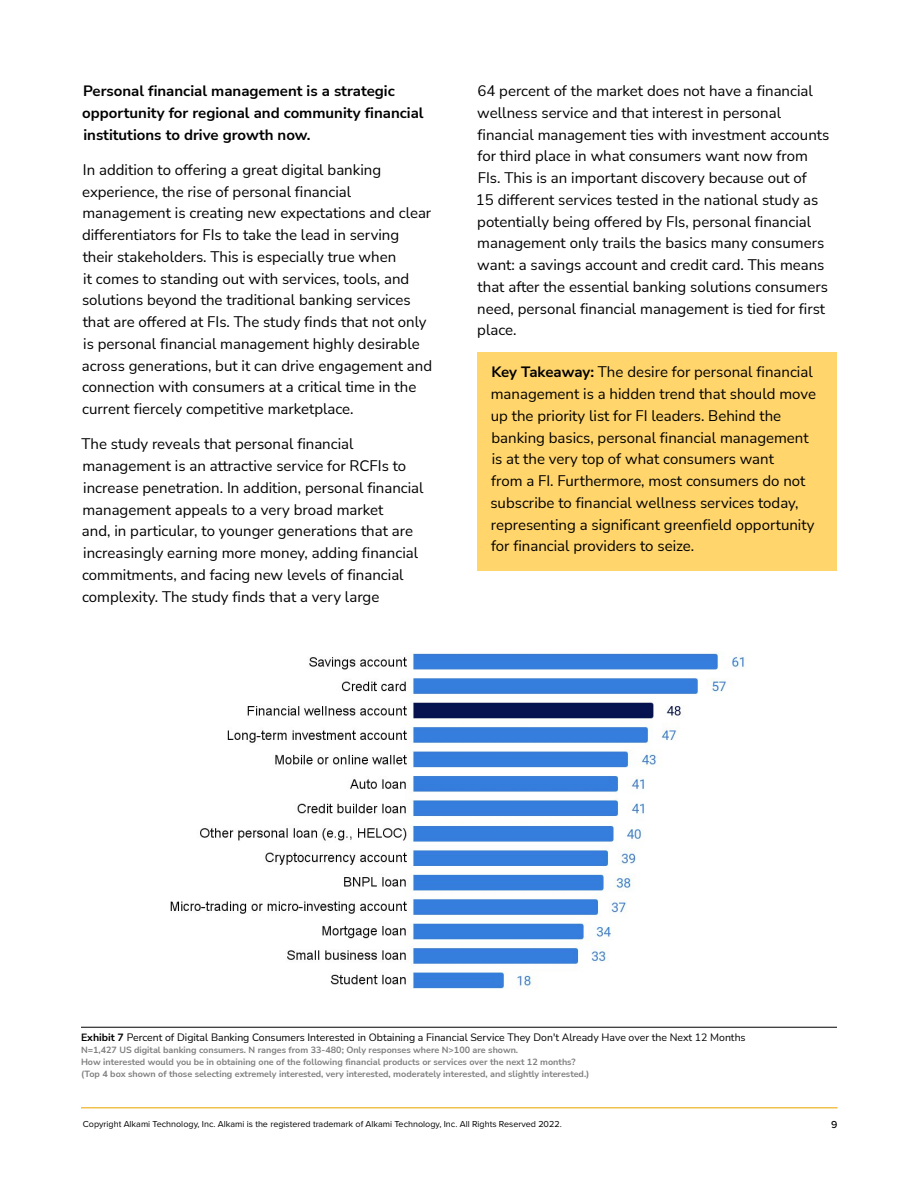
<style>
.page{position:relative;width:918px;height:1188px;background:#fff}
.page>*{position:absolute;margin:0;border:0;box-sizing:border-box;transform-origin:0 0}
.t1{font:15px/21.8px "Nunito Sans";color:#000}
.t2{font:700 15px/21.8px "Nunito Sans";color:#000}
.t3{font:10.5px "Nunito Sans";color:#000}
.t4{font:500 10.5px "Proxima Nova";color:#000}
.t5{font:700 9px/12px "Nunito Sans";color:#808080}
.t6{font:9px "Proxima Nova";color:#000}
.s1{font-weight:700}
</style>
<div class="page">
<hr style="left:81px;top:1107px;width:757px;height:1px;background:#f0c24c">
<div style="left:477px;top:352px;width:360px;height:219px;background:#ffd56c"></div>
<hr style="left:81px;top:1027px;width:756px;height:1px;background:#000">
<img style="left:170px;top:652px;width:575px;height:337px">
<p class="t2" style="left:82px;top:79px;width:343px">Personal financial management is a strategic opportunity for regional and community financial institutions to drive growth now.</p>
<p class="t1" style="left:82px;top:158px;width:352px">In addition to offering a great digital banking experience, the rise of personal financial management is creating new expectations and clear differentiators for FIs to take the lead in serving their stakeholders. This is especially true when<br>it comes to standing out with services, tools, and solutions beyond the traditional banking services that are offered at FIs. The study finds that not only is personal financial management highly desirable across generations, but it can drive engagement and connection with consumers at a critical time in the current fiercely competitive marketplace.</p>
<p class="t1" style="left:82px;top:433px;width:344px">The study reveals that personal financial management is an attractive service for RCFIs to increase penetration. In addition, personal financial management appeals to a very broad market<br>and, in particular, to younger generations that are increasingly earning more money, adding financial commitments, and facing new levels of financial complexity. The study finds that a very large</p>
<p class="t1" style="left:476px;top:79px;width:355px">64 percent of the market does not have a financial wellness service and that interest in personal financial management ties with investment accounts for third place in what consumers want now from FIs. This is an important discovery because out of<br>15 different services tested in the national study as potentially being offered by FIs, personal financial management only trails the basics many consumers want: a savings account and credit card. This means that after the essential banking solutions consumers need, personal financial management is tied for first place.</p>
<p class="t1" style="left:490px;top:361px;width:327px"><span class="s1">Key Takeaway:</span> The desire for personal financial management is a hidden trend that should move up the priority list for FI leaders. Behind the banking basics, personal financial management is at the very top of what consumers want<br>from a FI. Furthermore, most consumers do not subscribe to financial wellness services today, representing a significant greenfield opportunity for financial providers to seize.</p>
<p class="t3" style="left:81px;top:1030px;width:666px"><span class="s1">Exhibit 7</span> Percent of Digital Banking Consumers Interested in Obtaining a Financial Service They Don't Already Have over the Next 12 Months</p>
<p class="t5" style="left:81px;top:1044px;width:510px">N=1,427 US digital banking consumers. N ranges from 33-480; Only responses where N&gt;100 are shown.<br>How interested would you be in obtaining one of the following financial products or services over the next 12 months? (Top 4 box shown of those selecting extremely interested, very interested, moderately interested, and slightly interested.)</p>
<p class="t6" style="left:83px;top:1117px;width:480px">Copyright Alkami Technology, Inc. Alkami is the registered trademark of Alkami Technology, Inc. All Rights Reserved 2022.</p>
<p class="t4" style="left:831px;top:1117px;width:8px">9</p>
</div>
